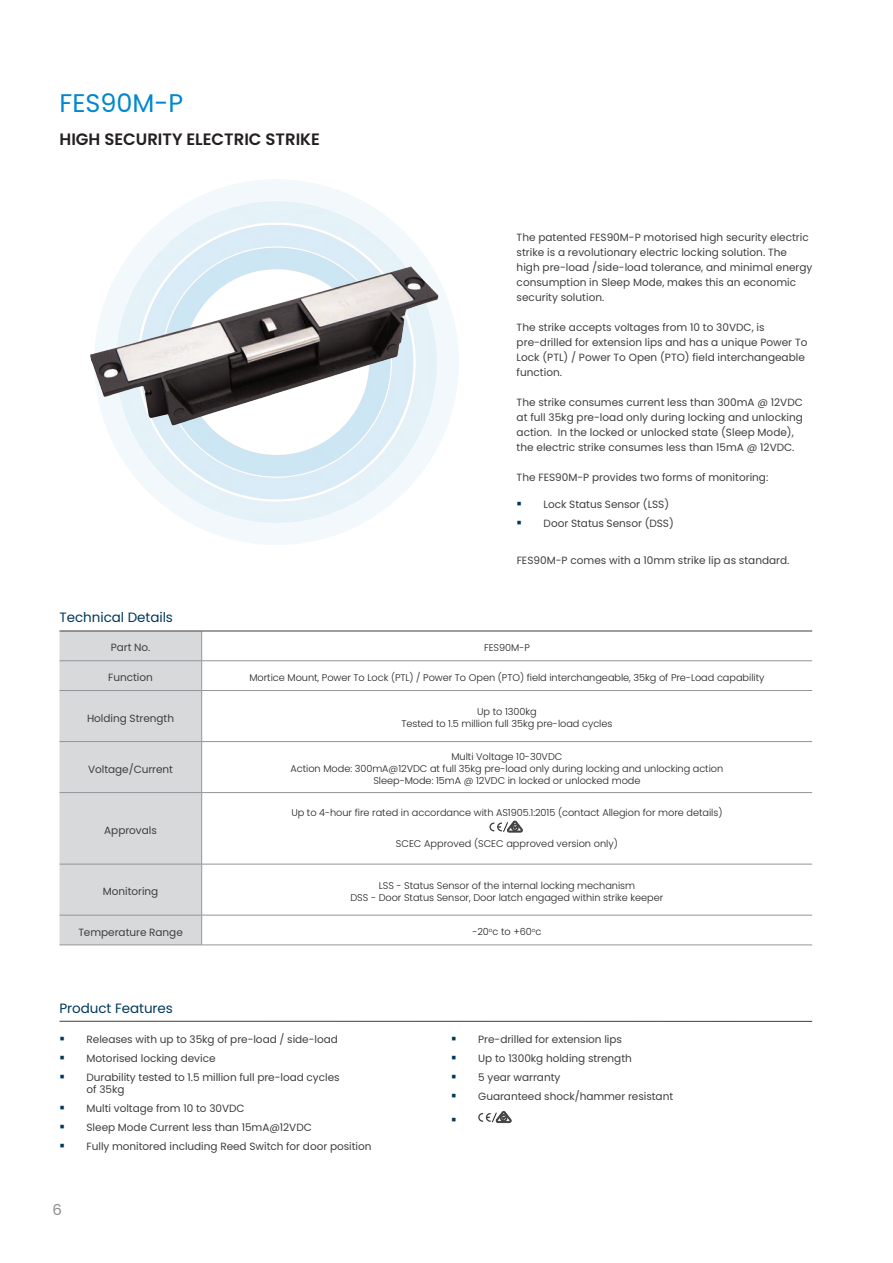
<style>
.page{position:relative;width:893px;height:1263px;background:#fff}
.page>*{position:absolute;margin:0;border:0;box-sizing:border-box;transform-origin:0 0}
.t1{font:25.5px "Poppins";color:#0088ce}
.t2{font:600 16.5px "Poppins";color:#231f20}
.t3{font:15px "Poppins";color:#8b8d90}
.t4{font:13.5px "Poppins";letter-spacing:-.005em;color:#00395c}
.t5{font:12px "Wingdings";color:#00395c}
.t6{font:10.5px/15px "Poppins";color:#3e3e3f}
.t7{font:10.5px/12.6px "Poppins";letter-spacing:-.005em;color:#3e3e3c}
.t8{font:300 9.75px/11.7px "Poppins";letter-spacing:-.005em;color:#231f20;text-align:center}
.s1{color:#00395c}
</style>
<div class="page">
<hr style="left:60px;top:1021px;width:752px;height:1px;background:#3e3e3f">
<svg style="left:478px;top:1111px;width:33px;height:12px"></svg>
<svg style="left:202px;top:691px;width:610px;height:254px"></svg>
<svg style="left:202px;top:742px;width:610px;height:173px"></svg>
<hr style="left:202px;top:660px;width:610px;height:1px;background:#939598">
<hr style="left:202px;top:690px;width:610px;height:1px;background:#939598">
<hr style="left:202px;top:741px;width:610px;height:1px;background:#939598">
<hr style="left:202px;top:792px;width:610px;height:1px;background:#939598">
<hr style="left:202px;top:864px;width:610px;height:1px;background:#939598">
<hr style="left:202px;top:915px;width:610px;height:1px;background:#939598">
<div style="left:60px;top:632px;width:142px;height:313px;background:#d8d9db"></div>
<hr style="left:201px;top:691px;width:1px;height:50px;background:#939598">
<hr style="left:201px;top:742px;width:1px;height:50px;background:#939598">
<hr style="left:201px;top:793px;width:1px;height:71px;background:#939598">
<hr style="left:201px;top:864px;width:1px;height:51px;background:#939598">
<hr style="left:201px;top:915px;width:1px;height:30px;background:#939598">
<hr style="left:60px;top:945px;width:142px;height:1px;background:#939598">
<hr style="left:202px;top:945px;width:610px;height:1px;background:#939598">
<hr style="left:60px;top:631px;width:142px;height:1px;background:#3e3e3f">
<hr style="left:202px;top:631px;width:610px;height:1px;background:#3e3e3f">
<svg style="left:489px;top:821px;width:33px;height:12px"></svg>
<img style="left:124px;top:180px;width:305px;height:364px">
<img style="left:90px;top:263px;width:369px;height:209px">
<h1 class="t1" style="left:60px;top:88px;width:125px">FES90M-P</h1>
<h2 class="t2" style="left:60px;top:130px;width:262px">HIGH SECURITY ELECTRIC STRIKE</h2>
<p class="t4" style="left:60px;top:609px;width:115px">Technical Details</p>
<p class="t6" style="left:517px;top:230px;width:297px">The patented FES90M-P motorised high security electric strike is a revolutionary electric locking solution. The high pre-load /side-load tolerance, and minimal energy consumption in Sleep Mode, makes this an economic security solution.</p>
<p class="t6" style="left:517px;top:320px;width:292px">The strike accepts voltages from 10 to 30VDC, is pre-drilled for extension lips and has a unique Power To Lock (PTL) / Power To Open (PTO) field interchangeable function.</p>
<p class="t6" style="left:517px;top:395px;width:288px">The strike consumes current less than 300mA @ 12VDC at full 35kg pre-load only during locking and unlocking action. In the locked or unlocked state (Sleep Mode), the electric strike consumes less than 15mA @ 12VDC.</p>
<p class="t6" style="left:517px;top:470px;width:253px">The FES90M-P provides two forms of monitoring:</p>
<p class="t7" style="left:517px;top:498px;width:154px"><span class="s1">▪</span> Lock Status Sensor (LSS)</p>
<p class="t7" style="left:517px;top:517px;width:159px"><span class="s1">▪</span> Door Status Sensor (DSS)</p>
<p class="t6" style="left:517px;top:552px;width:274px">FES90M-P comes with a 10mm strike lip as standard.</p>
<p class="t6" style="left:111px;top:640px;width:41px">Part No.</p>
<p class="t8" style="left:484px;top:642px;width:47px">FES90M-P</p>
<p class="t6" style="left:108px;top:670px;width:46px">Function</p>
<p class="t8" style="left:249px;top:671px;width:517px">Mortice Mount, Power To Lock (PTL) / Power To Open (PTO) field interchangeable, 35kg of Pre-Load capability</p>
<p class="t6" style="left:87px;top:710px;width:89px">Holding Strength</p>
<p class="t8" style="left:401px;top:706px;width:213px">Up to 1300kg<br>Tested to 1.5 million full 35kg pre-load cycles</p>
<p class="t6" style="left:88px;top:761px;width:87px">Voltage/Current</p>
<p class="t8" style="left:291px;top:751px;width:434px">Multi Voltage 10-30VDC<br>Action Mode: 300mA@12VDC at full 35kg pre-load only during locking and unlocking action<br>Sleep-Mode: 15mA @ 12VDC in locked or unlocked mode</p>
<p class="t6" style="left:104px;top:823px;width:54px">Approvals</p>
<p class="t8" style="left:291px;top:806px;width:433px">Up to 4-hour fire rated in accordance with AS1905.1:2015 (contact Allegion for more details)</p>
<p class="t8" style="left:396px;top:837px;width:223px">SCEC Approved (SCEC approved version only)</p>
<p class="t6" style="left:103px;top:884px;width:57px">Monitoring</p>
<p class="t8" style="left:350px;top:880px;width:314px">LSS - Status Sensor of the internal locking mechanism<br>DSS - Door Status Sensor, Door latch engaged within strike keeper</p>
<p class="t6" style="left:78px;top:924px;width:106px">Temperature Range</p>
<p class="t8" style="left:472px;top:926px;width:71px">-20<sup>o</sup>c to +60<sup>o</sup>c</p>
<p class="t4" style="left:60px;top:1001px;width:115px">Product Features</p>
<p class="t7" style="left:60px;top:1033px;width:280px"><span class="s1">▪</span> Releases with up to 35kg of pre-load / side-load</p>
<p class="t7" style="left:60px;top:1052px;width:157px"><span class="s1">▪</span> Motorised locking device</p>
<p class="t7" style="left:87px;top:1071px;width:255px;text-indent:-27px"><span class="s1">▪</span> Durability tested to 1.5 million full pre-load cycles of 35kg</p>
<p class="t7" style="left:60px;top:1102px;width:187px"><span class="s1">▪</span> Multi voltage from 10 to 30VDC</p>
<p class="t7" style="left:60px;top:1121px;width:254px"><span class="s1">▪</span> Sleep Mode Current less than 15mA@12VDC</p>
<p class="t7" style="left:60px;top:1140px;width:313px"><span class="s1">▪</span> Fully monitored including Reed Switch for door position</p>
<h3 class="t3" style="left:53px;top:1201px;width:11px">6</h3>
<p class="t7" style="left:451px;top:1033px;width:172px"><span class="s1">▪</span> Pre-drilled for extension lips</p>
<p class="t7" style="left:451px;top:1052px;width:182px"><span class="s1">▪</span> Up to 1300kg holding strength</p>
<p class="t7" style="left:451px;top:1071px;width:111px"><span class="s1">▪</span> 5 year warranty</p>
<p class="t7" style="left:451px;top:1090px;width:223px"><span class="s1">▪</span> Guaranteed shock/hammer resistant</p>
<p class="t5" style="left:451px;top:1113px;width:7px">▪</p>
</div>
